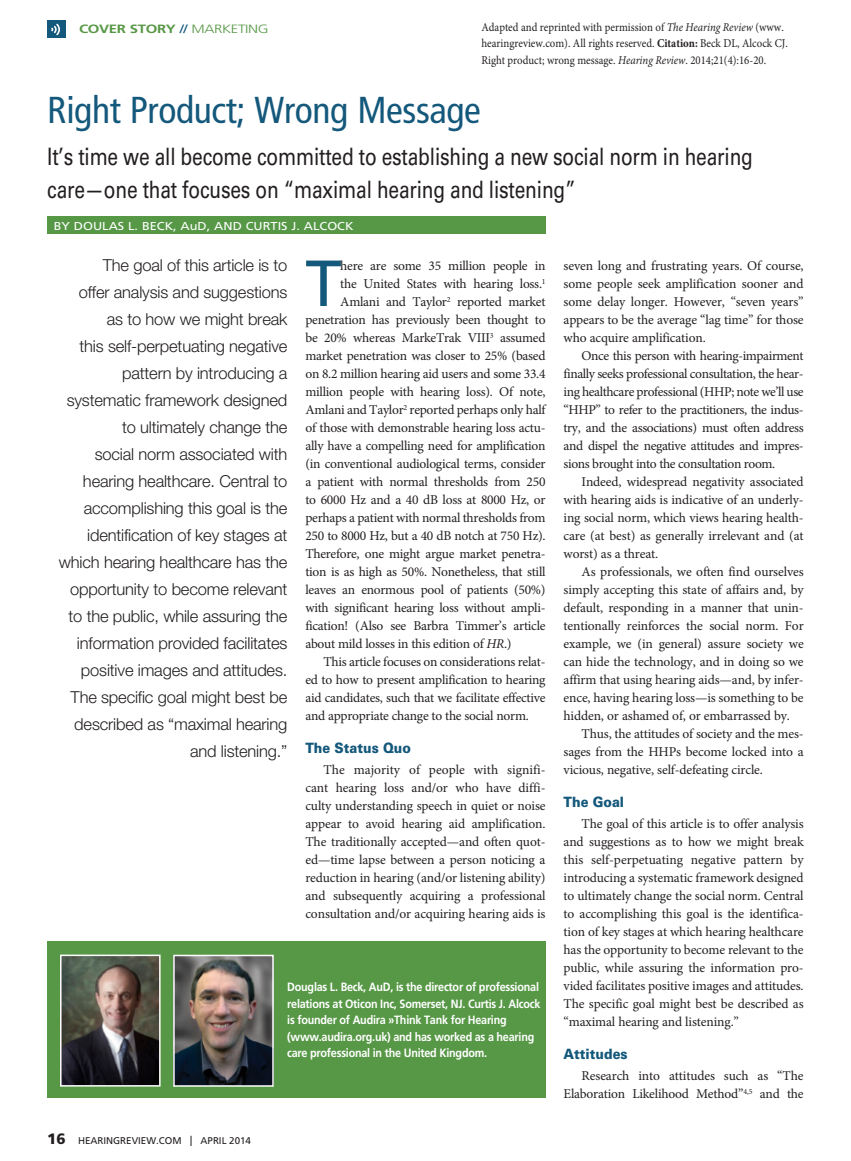
<style>
.page{position:relative;width:851px;height:1161px;background:#fff}
.page>*{position:absolute;margin:0;border:0;box-sizing:border-box;transform-origin:0 0}
._1stPara{font:65.1px "Frutiger LT Std";color:#14587b}
.Headline{font:condensed 37.5px "Frutiger LT Std";letter-spacing:-.01em;color:#14587b}
.Deck{font:24px/33px "Univers LT Std";letter-spacing:-.01em;color:#231f20;scale:.8 1}
.Feature_SideDeck{font:300 16.5px/27px "Helvetica Neue LT Std";letter-spacing:-.01em;color:#231f20;text-align:right}
.Subhead{font:900 14.25px "Univers LT Std";color:#14587b;scale:.9 1}
.Bodytext{font:13.5px/18px "Minion Pro";letter-spacing:-.01em;color:#231f20;text-align:justify}
._1stPara-2{font:13.5px "Minion Pro";letter-spacing:-.02em;color:#231f20}
._1stPageBio{font:700 12px/16.5px "Frutiger LT Std";letter-spacing:-.02em;color:#fff;scale:.9 1}
.Subhead-2{font:12px/16.5px "Minion Pro";color:#231f20;scale:.9 1}
.t1{font:700 12px "Frutiger LT Std";letter-spacing:-.025em;color:#579846;scale:1.25 1}
.Byline{font:11.55px "Frutiger LT Std";color:#fff;scale:1.11 1}
.t2{font:9.75px "Frutiger LT Std";color:#231f20}
.s1{font-weight:400;color:#14587b}
.s2{font-weight:300}
.s3{font-style:italic}
.s4{font-weight:700}
.s5{font-weight:900;font-size:15px}
.s6{font-size:14.7px}
</style>
<div class="page">
<div style="left:47px;top:20px;width:18px;height:18px;background:#14587b"></div>
<svg style="left:51px;top:24px;width:9px;height:11px"></svg>
<div style="left:47px;top:216px;width:498px;height:18px;background:#579846"></div>
<div style="left:47px;top:941px;width:498px;height:157px;background:#579846"></div>
<img style="left:63px;top:958px;width:94px;height:126px">
<div style="left:60px;top:955px;width:100px;height:132px;border:2px solid #fff"></div>
<img style="left:176px;top:958px;width:95px;height:126px">
<div style="left:173px;top:955px;width:101px;height:132px;border:2px solid #fff"></div>
<p class="t1" style="left:79px;top:22px;width:153px">COVER STORY <span class="s1">//</span> <span class="s2">MARKETING</span></p>
<p class="Subhead-2" style="left:481px;top:19px;width:342px">Adapted and reprinted with permission of <span class="s3">The Hearing Review</span> (www. hearingreview.com). All rights reserved. <span class="s4">Citation:</span> Beck DL, Alcock CJ.<br>Right product; wrong message. <span class="s3">Hearing Review</span>. 2014;21(4):16-20.</p>
<p class="Headline" style="left:47px;top:88px;width:435px">Right Product; Wrong Message</p>
<p class="Deck" style="left:47px;top:140px;width:883px">It’s time we all become committed to establishing a new social norm in hearing care—one that focuses on “maximal hearing and listening”</p>
<p class="Byline" style="left:54px;top:219px;width:271px">BY DOULAS L. BECK, AuD, AND CURTIS J. ALCOCK</p>
<p class="Feature_SideDeck" style="left:59px;top:251px;width:230px">The goal of this article is to<br>offer analysis and suggestions as to how we might break<br>this self-perpetuating negative pattern by introducing a systematic framework designed to ultimately change the<br>social norm associated with hearing healthcare. Central to accomplishing this goal is the identification of key stages at which hearing healthcare has the opportunity to become relevant to the public, while assuring the information provided facilitates positive images and attitudes.<br>The specific goal might best be described as “maximal hearing and listening.”</p>
<p class="_1stPara" style="left:305px;top:245px;width:38px">T</p>
<p class="_1stPara-2" style="left:340px;top:257px;width:207px">here are some 35 million people in</p>
<p class="_1stPara-2" style="left:340px;top:275px;width:207px">the United States with hearing loss.<sup>1</sup></p>
<p class="_1stPara-2" style="left:340px;top:293px;width:207px">Amlani and Taylor<sup>2</sup> reported market</p>
<p class="_1stPara-2" style="left:305px;top:311px;width:242px">penetration has previously been thought to</p>
<p class="_1stPara-2" style="left:305px;top:329px;width:242px">be 20% whereas MarkeTrak VIII<sup>3</sup> assumed</p>
<p class="_1stPara-2" style="left:305px;top:347px;width:241px">market penetration was closer to 25% (based</p>
<p class="_1stPara-2" style="left:305px;top:365px;width:242px">on 8.2 million hearing aid users and some 33.4</p>
<p class="_1stPara-2" style="left:305px;top:383px;width:242px">million people with hearing loss). Of note,</p>
<p class="_1stPara-2" style="left:305px;top:401px;width:241px">Amlani and Taylor<sup>2</sup> reported perhaps only half</p>
<p class="_1stPara-2" style="left:305px;top:419px;width:242px">of those with demonstrable hearing loss actu-</p>
<p class="_1stPara-2" style="left:305px;top:437px;width:242px">ally have a compelling need for amplification</p>
<p class="_1stPara-2" style="left:305px;top:455px;width:242px">(in conventional audiological terms, consider</p>
<p class="_1stPara-2" style="left:305px;top:473px;width:241px">a patient with normal thresholds from 250</p>
<p class="_1stPara-2" style="left:305px;top:491px;width:241px">to 6000 Hz and a 40 dB loss at 8000 Hz, or</p>
<p class="_1stPara-2" style="left:305px;top:509px;width:242px">perhaps a patient with normal thresholds from</p>
<p class="_1stPara-2" style="left:305px;top:527px;width:242px">250 to 8000 Hz, but a 40 dB notch at 750 Hz).</p>
<p class="_1stPara-2" style="left:305px;top:545px;width:242px">Therefore, one might argue market penetra-</p>
<p class="_1stPara-2" style="left:305px;top:563px;width:242px">tion is as high as 50%. Nonetheless, that still</p>
<p class="_1stPara-2" style="left:305px;top:581px;width:242px">leaves an enormous pool of patients (50%)</p>
<p class="_1stPara-2" style="left:305px;top:599px;width:242px">with significant hearing loss without ampli-</p>
<p class="_1stPara-2" style="left:305px;top:617px;width:242px">fication! (Also see Barbra Timmer’s article</p>
<p class="_1stPara-2" style="left:305px;top:635px;width:207px">about mild losses in this edition of <span class="s3">HR</span>.)</p>
<p class="Bodytext" style="left:305px;top:653px;width:242px;text-indent:18px">This article focuses on considerations relat&shy;ed to how to present amplification to hearing aid candidates, such that we facilitate effective and appropriate change to the social norm.</p>
<p class="Subhead" style="left:305px;top:739px;width:119px">The Status Quo</p>
<p class="Bodytext" style="left:305px;top:761px;width:242px;text-indent:18px">The majority of people with signifi&shy;cant hearing loss and/or who have diffi&shy;culty understanding speech in quiet or noise appear to avoid hearing aid amplification.<br>The traditionally accepted—and often quot&shy;ed—time lapse between a person noticing a reduction in hearing (and/or listening ability) and subsequently acquiring a professional consultation and/or acquiring hearing aids is</p>
<p class="t2" style="left:47px;top:1135px;width:205px"><span class="s5">16</span> HEARINGREVIEW.COM <span class="s6">I</span> APRIL 2014</p>
<p class="_1stPageBio" style="left:287px;top:979px;width:283px">Douglas L. Beck, AuD, is the director of professional relations at Oticon Inc, Somerset, NJ. Curtis J. Alcock is founder of Audira »Think Tank for Hearing (www.audira.org.uk) and has worked as a hearing care professional in the United Kingdom.</p>
<p class="Bodytext" style="left:563px;top:257px;width:242px">seven long and frustrating years. Of course, some people seek amplification sooner and some delay longer. However, “seven years” appears to be the average “lag time” for those who acquire amplification.</p>
<p class="Bodytext" style="left:563px;top:347px;width:242px;text-indent:18px">Once this person with hearing-impairment finally seeks professional consultation, the hear&shy;ing healthcare professional (HHP; note we’ll use “HHP” to refer to the practitioners, the indus&shy;try, and the associations) must often address and dispel the negative attitudes and impres&shy;sions brought into the consultation room.</p>
<p class="Bodytext" style="left:563px;top:473px;width:242px;text-indent:18px">Indeed, widespread negativity associated with hearing aids is indicative of an underly&shy;ing social norm, which views hearing health&shy;care (at best) as generally irrelevant and (at worst) as a threat.</p>
<p class="Bodytext" style="left:563px;top:563px;width:242px;text-indent:18px">As professionals, we often find ourselves simply accepting this state of affairs and, by default, responding in a manner that unin&shy;tentionally reinforces the social norm. For example, we (in general) assure society we can hide the technology, and in doing so we affirm that using hearing aids—and, by infer&shy;ence, having hearing loss—is something to be hidden, or ashamed of, or embarrassed by.</p>
<p class="Bodytext" style="left:563px;top:725px;width:242px;text-indent:18px">Thus, the attitudes of society and the mes&shy;sages from the HHPs become locked into a vicious, negative, self-defeating circle.</p>
<p class="Subhead" style="left:563px;top:793px;width:69px">The Goal</p>
<p class="Bodytext" style="left:563px;top:815px;width:242px;text-indent:18px">The goal of this article is to offer analysis and suggestions as to how we might break this self-perpetuating negative pattern by introducing a systematic framework designed to ultimately change the social norm. Central to accomplishing this goal is the identifica&shy;tion of key stages at which hearing healthcare has the opportunity to become relevant to the public, while assuring the information pro&shy;vided facilitates positive images and attitudes.<br>The specific goal might best be described as “maximal hearing and listening.”</p>
<p class="Subhead" style="left:563px;top:1045px;width:73px">Attitudes</p>
<p class="Bodytext" style="left:563px;top:1067px;width:241px;text-align:right">Research into attitudes such as “The<br>Elaboration Likelihood Method”<sup>4,5</sup> and the</p>
</div>
